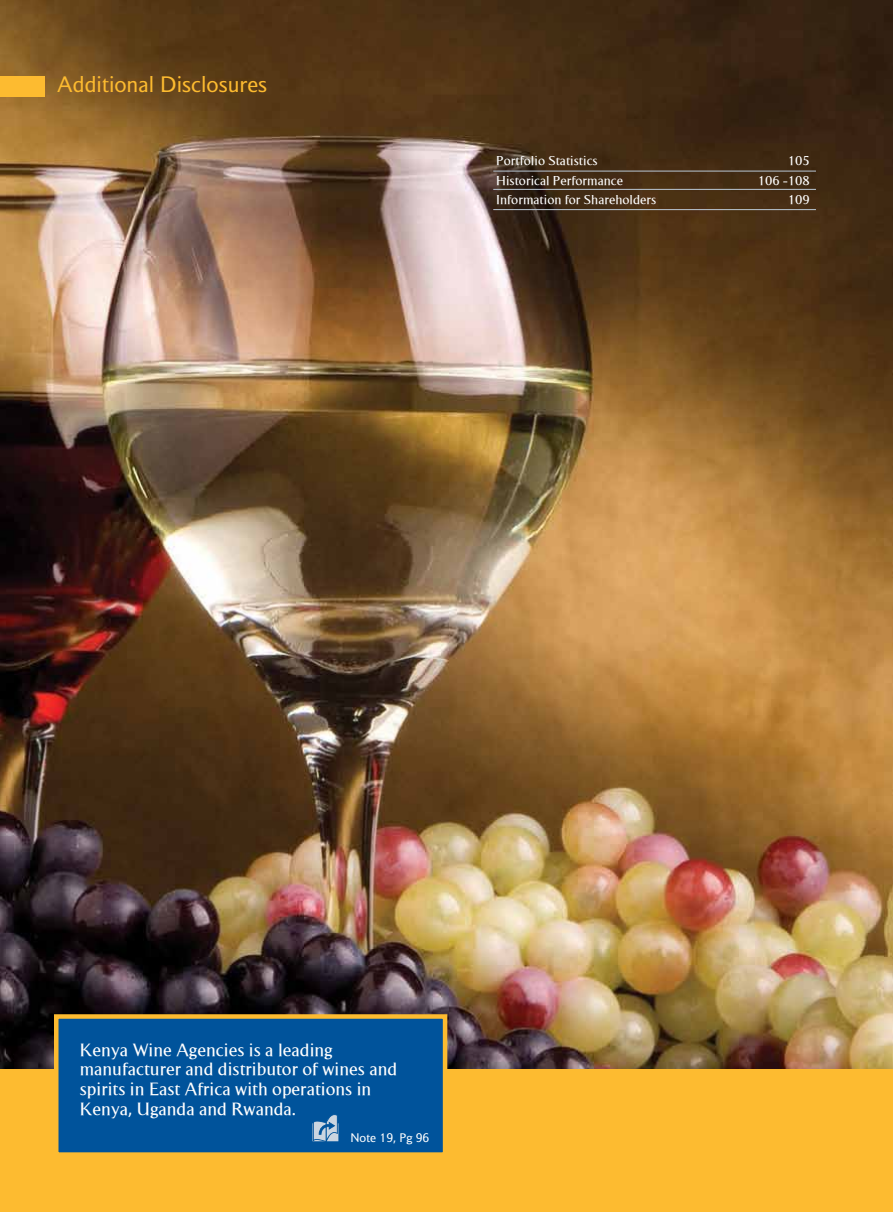
<style>
.page{position:relative;width:893px;height:1212px;background:#fff}
.page>*{position:absolute;margin:0;border:0;box-sizing:border-box;transform-origin:0 0}
.t1{font:21px "Mylius Sans";color:#fdbb30}
.t2{font:16.5px/19.8px "Mylius";color:#fff}
.t3{font:12px "Mylius";color:#fff}
.t4{font:11.7px "Mylius Sans";color:#fff}
</style>
<div class="page">
<img style="left:0;top:0;width:893px;height:1069px">
<div style="left:0;top:1069px;width:893px;height:143px;background:#fdbb30"></div>
<div style="left:56px;top:1016px;width:389px;height:138px;background:#00539b"></div>
<div style="left:54px;top:1014px;width:393px;height:143px;border:4px solid #fdbb30"></div>
<hr style="left:493px;top:171px;width:323px;height:1px;background:#b9c7d4">
<hr style="left:493px;top:209px;width:323px;height:1px;background:#b9c7d4">
<hr style="left:493px;top:189px;width:323px;height:1px;background:#b9c7d4">
<div style="left:0;top:76px;width:45px;height:20px;background:#fdbb30"></div>
<svg style="left:312px;top:1114px;width:27px;height:28px"></svg>
<p class="t1" style="left:57px;top:72px;width:211px">Additional Disclosures</p>
<p class="t3" style="left:496px;top:154px;width:103px">Portfolio Statistics</p>
<p class="t3" style="left:788px;top:154px;width:24px">105</p>
<p class="t3" style="left:496px;top:174px;width:128px">Historical Performance</p>
<p class="t3" style="left:758px;top:174px;width:53px">106 -108</p>
<p class="t3" style="left:496px;top:193px;width:161px">Information for Shareholders</p>
<p class="t3" style="left:788px;top:193px;width:24px">109</p>
<p class="t2" style="left:80px;top:1039px;width:319px">Kenya Wine Agencies is a leading manufacturer and distributor of wines and spirits in East Africa with operations in Kenya, Uganda and Rwanda.</p>
<p class="t4" style="left:350px;top:1130px;width:80px">Note 19, Pg 96</p>
</div>
